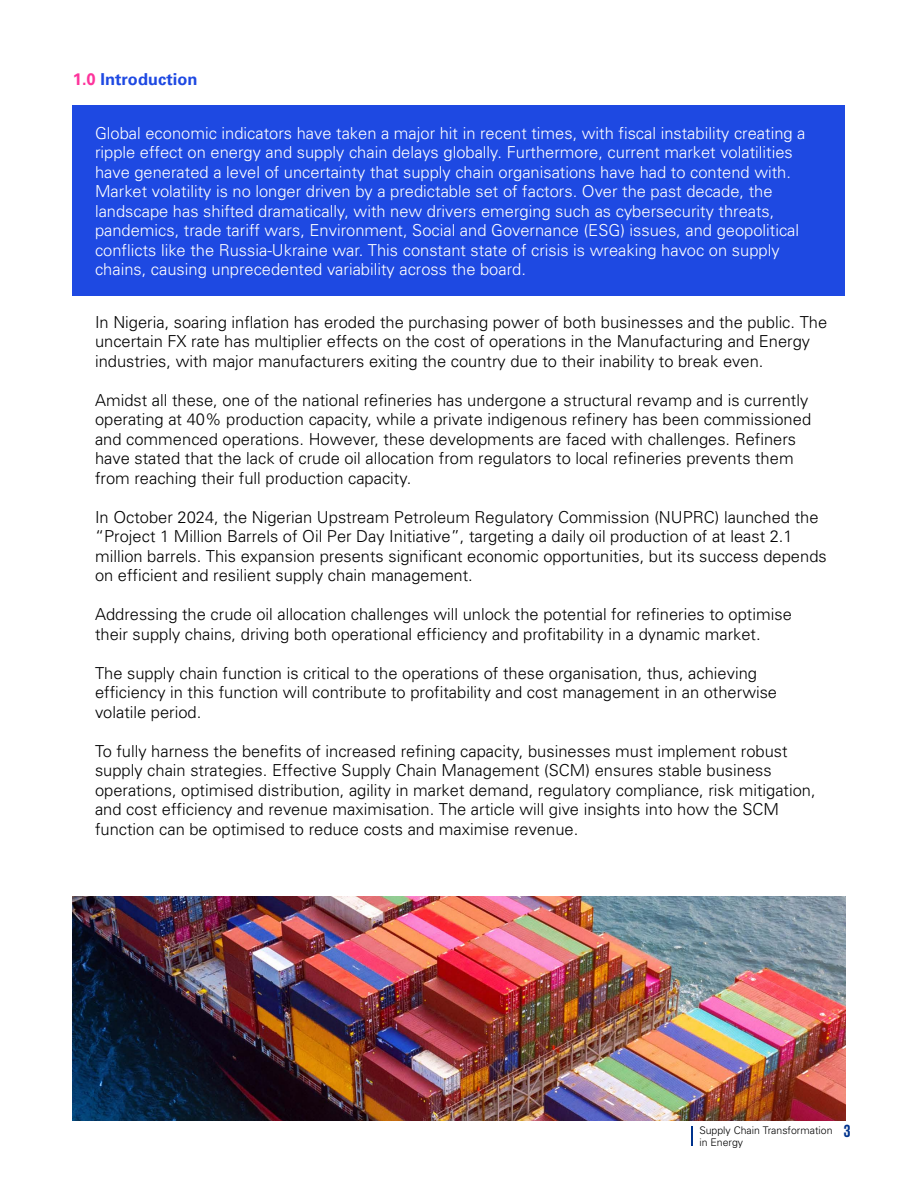
<style>
.page{position:relative;width:918px;height:1188px;background:#fff}
.page>*{position:absolute;margin:0;border:0;box-sizing:border-box;transform-origin:0 0}
.t1{font:300 16.5px/19.5px "Univers";color:#000}
.t2{font:300 16.5px/19.5px "Univers";color:#fff}
.t3{font:700 16.5px "Univers";color:#1e49e2}
.t4{font:300 10.5px/12px "Univers";color:#000}
.s1{color:#fd349c}
.s2{font-family:"KPMG";font-weight:700;font-size:18px;color:#00338d}
</style>
<div class="page">
<hr style="left:691px;top:1126px;width:2px;height:20px;background:#00338d">
<div style="left:73px;top:105px;width:772px;height:190px;background:#1e49e2"></div>
<img style="left:73px;top:896px;width:772px;height:224px">
<p class="t3" style="left:73px;top:69px;width:126px"><span class="s1">1.0</span> Introduction</p>
<p class="t2" style="left:95px;top:123px;width:712px">Global economic indicators have taken a major hit in recent times, with fiscal instability creating a ripple effect on energy and supply chain delays globally. Furthermore, current market volatilities have generated a level of uncertainty that supply chain organisations have had to contend with.<br>Market volatility is no longer driven by a predictable set of factors. Over the past decade, the landscape has shifted dramatically, with new drivers emerging such as cybersecurity threats, pandemics, trade tariff wars, Environment, Social and Governance (ESG) issues, and geopolitical conflicts like the Russia-Ukraine war. This constant state of crisis is wreaking havoc on supply chains, causing unprecedented variability across the board.</p>
<p class="t1" style="left:95px;top:312px;width:734px">In Nigeria, soaring inflation has eroded the purchasing power of both businesses and the public. The uncertain FX rate has multiplier effects on the cost of operations in the Manufacturing and Energy industries, with major manufacturers exiting the country due to their inability to break even.</p>
<p class="t1" style="left:95px;top:390px;width:718px">Amidst all these, one of the national refineries has undergone a structural revamp and is currently operating at 40% production capacity, while a private indigenous refinery has been commissioned and commenced operations. However, these developments are faced with challenges. Refiners have stated that the lack of crude oil allocation from regulators to local refineries prevents them from reaching their full production capacity.</p>
<p class="t1" style="left:95px;top:507px;width:733px">In October 2024, the Nigerian Upstream Petroleum Regulatory Commission (NUPRC) launched the “Project 1 Million Barrels of Oil Per Day Initiative”, targeting a daily oil production of at least 2.1 million barrels. This expansion presents significant economic opportunities, but its success depends on efficient and resilient supply chain management.</p>
<p class="t1" style="left:95px;top:605px;width:698px">Addressing the crude oil allocation challenges will unlock the potential for refineries to optimise their supply chains, driving both operational efficiency and profitability in a dynamic market.</p>
<p class="t1" style="left:95px;top:663px;width:684px">The supply chain function is critical to the operations of these organisation, thus, achieving efficiency in this function will contribute to profitability and cost management in an otherwise volatile period.</p>
<p class="t1" style="left:95px;top:741px;width:722px">To fully harness the benefits of increased refining capacity, businesses must implement robust supply chain strategies. Effective Supply Chain Management (SCM) ensures stable business operations, optimised distribution, agility in market demand, regulatory compliance, risk mitigation, and cost efficiency and revenue maximisation. The article will give insights into how the SCM function can be optimised to reduce costs and maximise revenue.</p>
<p class="t4" style="left:699px;top:1124px;width:153px">Supply Chain Transformation <span class="s2">3 </span>in Energy</p>
</div>
